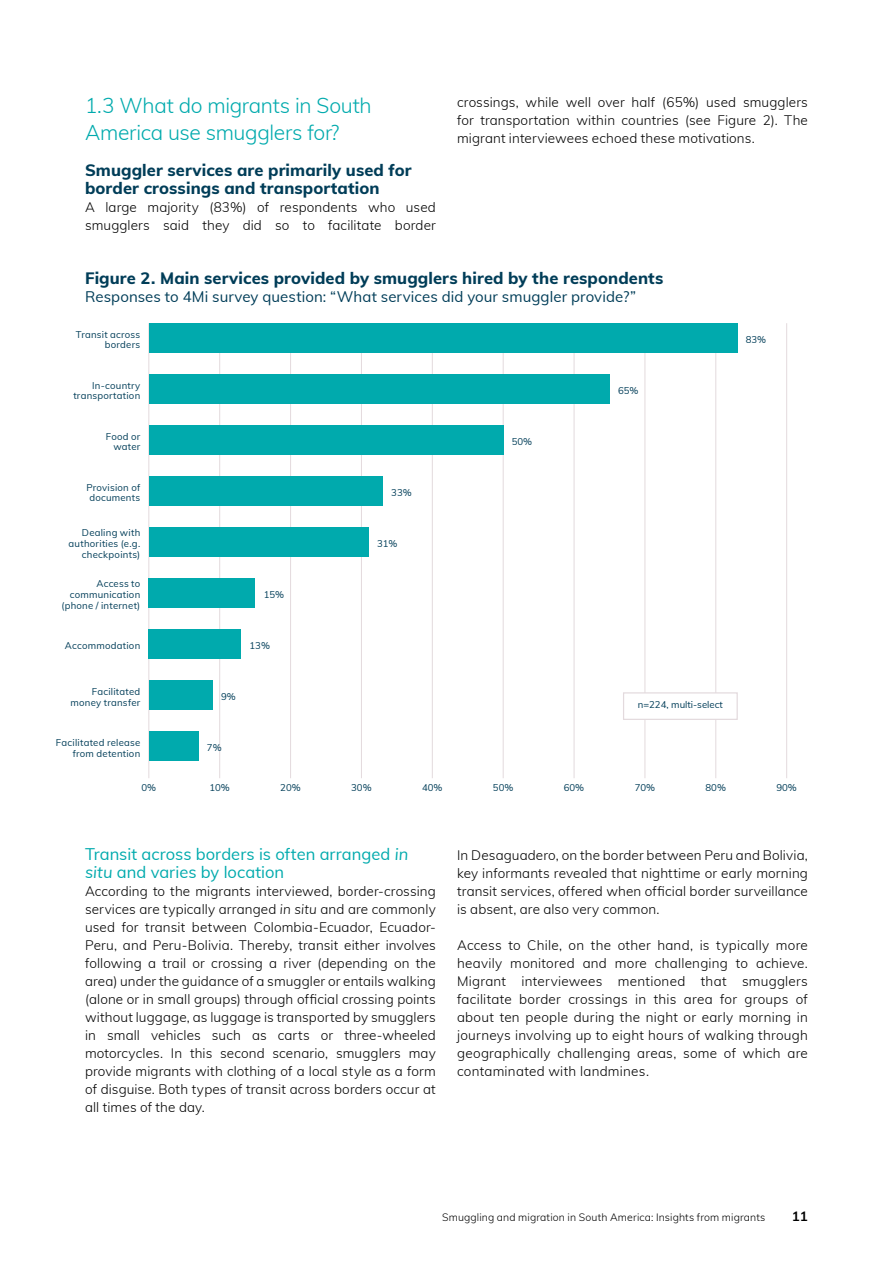
<style>
.page{position:relative;width:893px;height:1263px;background:#fff}
.page>*{position:absolute;margin:0;border:0;box-sizing:border-box;transform-origin:0 0}
.t1{font:300 21px/27px "Muli";letter-spacing:-.015em;color:#00aaad}
.t2{font:800 16.5px/18px "Muli";letter-spacing:.005em;color:#003d58}
.t3{font:16.5px/18px "Muli";color:#00aaad}
.t4{font:15px "Muli";letter-spacing:.005em;color:#003d58}
.t5{font:300 13.5px/18px "Muli";letter-spacing:.01em;color:#000;text-align:justify}
.t6{font:700 13.5px "Muli";color:#000}
.t7{font:300 10.5px "Muli";letter-spacing:.01em;color:#000}
.t8{font:9.6px/10.8px "Muli";letter-spacing:.025em;color:#003d58;text-align:right}
.t9{font:9.6px "Muli";color:#003d58}
.s1{font-style:italic}
</style>
<div class="page">
<hr style="left:148px;top:323px;width:1px;height:455px;background:#e3dadd">
<hr style="left:219px;top:323px;width:1px;height:455px;background:#e3dadd">
<hr style="left:290px;top:323px;width:1px;height:455px;background:#e3dadd">
<hr style="left:361px;top:323px;width:1px;height:455px;background:#e3dadd">
<hr style="left:432px;top:323px;width:1px;height:455px;background:#e3dadd">
<hr style="left:503px;top:323px;width:1px;height:455px;background:#e3dadd">
<hr style="left:574px;top:323px;width:1px;height:455px;background:#e3dadd">
<hr style="left:645px;top:323px;width:1px;height:455px;background:#e3dadd">
<hr style="left:715px;top:323px;width:1px;height:455px;background:#e3dadd">
<hr style="left:786px;top:323px;width:1px;height:455px;background:#e3dadd">
<div style="left:149px;top:425px;width:354px;height:30px;background:#00aaad"></div>
<div style="left:149px;top:476px;width:234px;height:30px;background:#00aaad"></div>
<div style="left:149px;top:527px;width:220px;height:30px;background:#00aaad"></div>
<div style="left:149px;top:578px;width:106px;height:30px;background:#00aaad"></div>
<div style="left:149px;top:629px;width:92px;height:30px;background:#00aaad"></div>
<div style="left:149px;top:680px;width:64px;height:30px;background:#00aaad"></div>
<div style="left:149px;top:731px;width:49px;height:30px;background:#00aaad"></div>
<div style="left:623px;top:692px;width:115px;height:28px;background:#fff;border:1px solid #e3dadd"></div>
<div style="left:149px;top:374px;width:461px;height:30px;background:#00aaad"></div>
<div style="left:149px;top:323px;width:588px;height:30px;background:#00aaad"></div>
<h1 class="t1" style="left:85px;top:91px;width:288px">1.3 What do migrants in South<br>America use smugglers for?</h1>
<p class="t2" style="left:85px;top:160px;width:328px">Smuggler services are primarily used for border crossings and transportation</p>
<p class="t5" style="left:85px;top:197px;width:352px">A large majority (83%) of respondents who used smugglers said they did so to facilitate border</p>
<p class="t5" style="left:457px;top:93px;width:352px">crossings, while well over half (65%) used smugglers for transportation within countries (see Figure 2). The migrant interviewees echoed these motivations.</p>
<p class="t2" style="left:85px;top:268px;width:580px">Figure 2. Main services provided by smugglers hired by the respondents</p>
<p class="t4" style="left:85px;top:285px;width:553px">Responses to 4Mi survey question: “What services did your smuggler provide?”</p>
<p class="t8" style="left:76px;top:328px;width:66px">Transit across borders</p>
<p class="t8" style="left:73px;top:379px;width:68px">In-country transportation</p>
<p class="t8" style="left:106px;top:430px;width:36px">Food or water</p>
<p class="t8" style="left:86px;top:481px;width:55px;text-align:center">Provision of documents</p>
<p class="t8" style="left:69px;top:527px;width:73px">Dealing with authorities (e.g. checkpoints)</p>
<p class="t8" style="left:61px;top:578px;width:80px">Access to communication (phone / internet)</p>
<p class="t8" style="left:65px;top:640px;width:77px">Accommodation</p>
<p class="t8" style="left:71px;top:685px;width:71px">Facilitated money transfer</p>
<p class="t8" style="left:56px;top:736px;width:86px">Facilitated release from detention</p>
<p class="t8" style="left:264px;top:589px;width:22px">15%</p>
<p class="t8" style="left:249px;top:640px;width:22px">13%</p>
<p class="t8" style="left:221px;top:691px;width:16px">9%</p>
<p class="t8" style="left:207px;top:742px;width:16px">7%</p>
<p class="t8" style="left:391px;top:487px;width:22px">33%</p>
<p class="t8" style="left:377px;top:538px;width:22px">31%</p>
<p class="t8" style="left:512px;top:436px;width:22px">50%</p>
<p class="t8" style="left:618px;top:385px;width:22px">65%</p>
<p class="t9" style="left:638px;top:698px;width:87px">n=224, multi-select</p>
<p class="t8" style="left:746px;top:334px;width:22px">83%</p>
<p class="t8" style="left:141px;top:782px;width:16px">0%</p>
<p class="t8" style="left:209px;top:782px;width:22px">10%</p>
<p class="t8" style="left:280px;top:782px;width:22px">20%</p>
<p class="t8" style="left:351px;top:782px;width:22px">30%</p>
<p class="t8" style="left:422px;top:782px;width:22px">40%</p>
<p class="t8" style="left:493px;top:782px;width:22px">50%</p>
<p class="t8" style="left:564px;top:782px;width:22px">60%</p>
<p class="t8" style="left:635px;top:782px;width:22px">70%</p>
<p class="t8" style="left:705px;top:782px;width:22px">80%</p>
<p class="t8" style="left:776px;top:782px;width:22px">90%</p>
<p class="t3" style="left:85px;top:844px;width:325px">Transit across borders is often arranged <span class="s1">in situ</span> and varies by location</p>
<p class="t5" style="left:85px;top:881px;width:352px">According to the migrants interviewed, border-crossing services are typically arranged <span class="s1">in situ</span> and are commonly used for transit between Colombia-Ecuador, Ecuador-Peru, and Peru-Bolivia. Thereby, transit either involves following a trail or crossing a river (depending on the area) under the guidance of a smuggler or entails walking (alone or in small groups) through official crossing points without luggage, as luggage is transported by smugglers in small vehicles such as carts or three-wheeled motorcycles. In this second scenario, smugglers may provide migrants with clothing of a local style as a form of disguise. Both types of transit across borders occur at all times of the day.</p>
<p class="t5" style="left:457px;top:845px;width:352px">In Desaguadero, on the border between Peru and Bolivia, key informants revealed that nighttime or early morning transit services, offered when official border surveillance is absent, are also very common.</p>
<p class="t5" style="left:457px;top:935px;width:352px">Access to Chile, on the other hand, is typically more heavily monitored and more challenging to achieve.<br>Migrant interviewees mentioned that smugglers facilitate border crossings in this area for groups of about ten people during the night or early morning in journeys involving up to eight hours of walking through geographically challenging areas, some of which are contaminated with landmines.</p>
<p class="t7" style="left:442px;top:1210px;width:325px">Smuggling and migration in South America: Insights from migrants</p>
<p class="t6" style="left:792px;top:1206px;width:18px">11</p>
</div>
